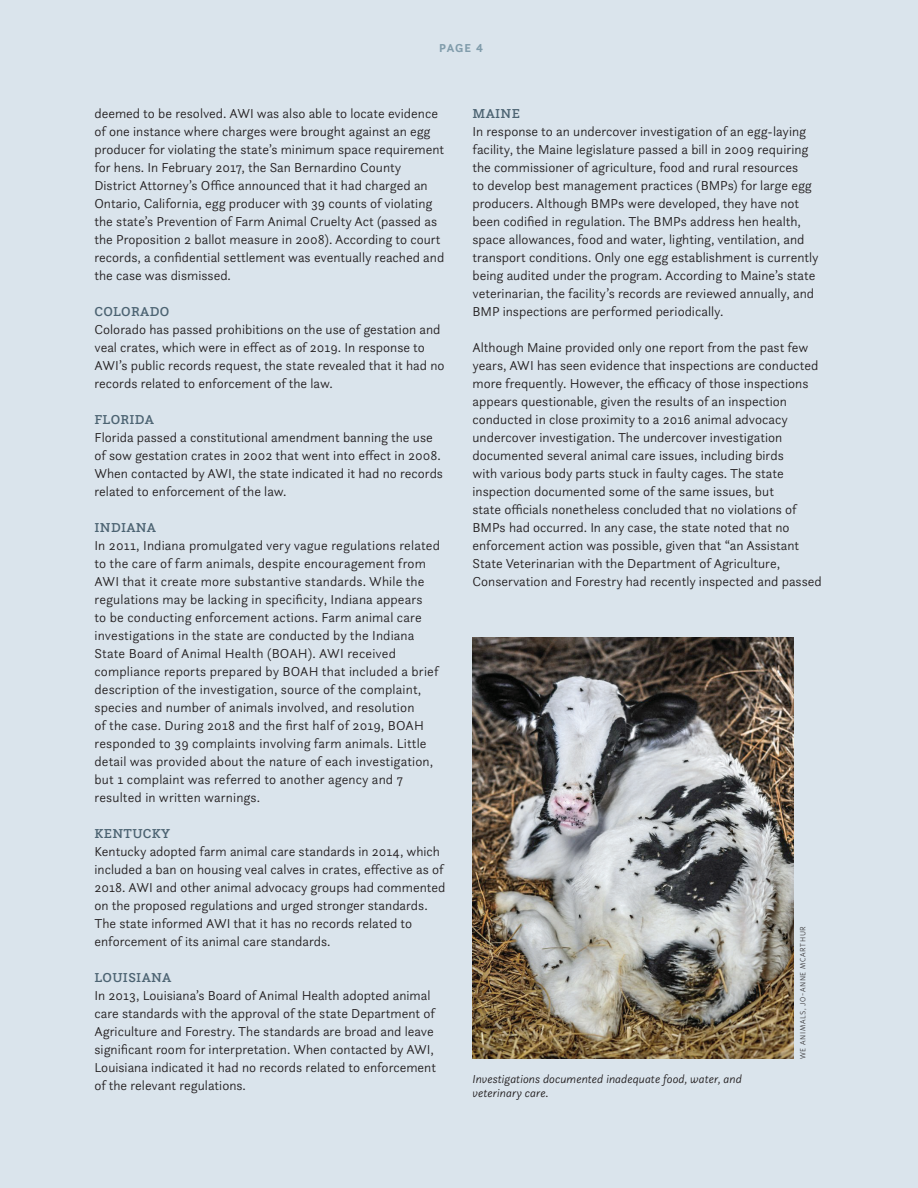
<style>
.page{position:relative;width:918px;height:1188px;background:#dae4ec}
.page>*{position:absolute;margin:0;border:0;box-sizing:border-box;transform-origin:0 0}
.t1{font:300 13.5px/18px "Questa Sans";color:#231f20}
.t2{font:500 13.5px "Questa Slab";letter-spacing:.025em;color:#4c6372}
.t3{font:italic 300 12px/13.5px "Questa Sans";color:#231f20}
.t4{font:700 12px "Questa Sans";color:#809cab}
.t5{font:300 7.5px "Submariner";letter-spacing:.085em;color:#231f20}
</style>
<div class="page">
<img style="left:472px;top:637px;width:322px;height:422px">
<p class="t4" style="left:439px;top:40px;width:46px">PAGE 4</p>
<p class="t1" style="left:94px;top:104px;width:351px">deemed to be resolved. AWI was also able to locate evidence of one instance where charges were brought against an egg producer for violating the state’s minimum space requirement for hens. In February 2017, the San Bernardino County District Attorney’s Office announced that it had charged an Ontario, California, egg producer with 39 counts of violating the state’s Prevention of Farm Animal Cruelty Act (passed as the Proposition 2 ballot measure in 2008). According to court records, a confidential settlement was eventually reached and the case was dismissed.</p>
<p class="t2" style="left:94px;top:303px;width:76px">COLORADO</p>
<p class="t1" style="left:94px;top:320px;width:352px">Colorado has passed prohibitions on the use of gestation and veal crates, which were in effect as of 2019. In response to AWI’s public records request, the state revealed that it had no records related to enforcement of the law.</p>
<p class="t2" style="left:94px;top:411px;width:61px">FLORIDA</p>
<p class="t1" style="left:94px;top:428px;width:350px">Florida passed a constitutional amendment banning the use of sow gestation crates in 2002 that went into effect in 2008.<br>When contacted by AWI, the state indicated it had no records related to enforcement of the law.</p>
<p class="t2" style="left:94px;top:519px;width:63px">INDIANA</p>
<p class="t1" style="left:94px;top:536px;width:347px">In 2011, Indiana promulgated very vague regulations related to the care of farm animals, despite encouragement from AWI that it create more substantive standards. While the regulations may be lacking in specificity, Indiana appears<br>to be conducting enforcement actions. Farm animal care investigations in the state are conducted by the Indiana State Board of Animal Health (BOAH). AWI received compliance reports prepared by BOAH that included a brief description of the investigation, source of the complaint, species and number of animals involved, and resolution<br>of the case. During 2018 and the first half of 2019, BOAH responded to 39 complaints involving farm animals. Little detail was provided about the nature of each investigation, but 1 complaint was referred to another agency and 7 resulted in written warnings.</p>
<p class="t2" style="left:94px;top:825px;width:77px">KENTUCKY</p>
<p class="t1" style="left:94px;top:842px;width:352px">Kentucky adopted farm animal care standards in 2014, which included a ban on housing veal calves in crates, effective as of 2018. AWI and other animal advocacy groups had commented on the proposed regulations and urged stronger standards.<br>The state informed AWI that it has no records related to enforcement of its animal care standards.</p>
<p class="t2" style="left:94px;top:969px;width:78px">LOUISIANA</p>
<p class="t1" style="left:94px;top:986px;width:343px">In 2013, Louisiana’s Board of Animal Health adopted animal care standards with the approval of the state Department of Agriculture and Forestry. The standards are broad and leave significant room for interpretation. When contacted by AWI, Louisiana indicated it had no records related to enforcement of the relevant regulations.</p>
<p class="t2" style="left:472px;top:105px;width:49px">MAINE</p>
<p class="t1" style="left:472px;top:122px;width:348px">In response to an undercover investigation of an egg-laying facility, the Maine legislature passed a bill in 2009 requiring the commissioner of agriculture, food and rural resources<br>to develop best management practices (BMPs) for large egg producers. Although BMPs were developed, they have not been codified in regulation. The BMPs address hen health, space allowances, food and water, lighting, ventilation, and transport conditions. Only one egg establishment is currently being audited under the program. According to Maine’s state veterinarian, the facility’s records are reviewed annually, and BMP inspections are performed periodically.</p>
<p class="t1" style="left:472px;top:338px;width:351px">Although Maine provided only one report from the past few years, AWI has seen evidence that inspections are conducted more frequently. However, the efficacy of those inspections appears questionable, given the results of an inspection conducted in close proximity to a 2016 animal advocacy undercover investigation. The undercover investigation documented several animal care issues, including birds<br>with various body parts stuck in faulty cages. The state inspection documented some of the same issues, but<br>state officials nonetheless concluded that no violations of BMPs had occurred. In any case, the state noted that no enforcement action was possible, given that “an Assistant State Veterinarian with the Department of Agriculture, Conservation and Forestry had recently inspected and passed</p>
<p class="t3" style="left:472px;top:1072px;width:271px">Investigations documented inadequate food, water, and veterinary care.</p>
<p class="t5" style="left:798px;top:1059px;width:134px;rotate:-90deg">WE ANIMALS, JO-ANNE MCARTHUR</p>
</div>
